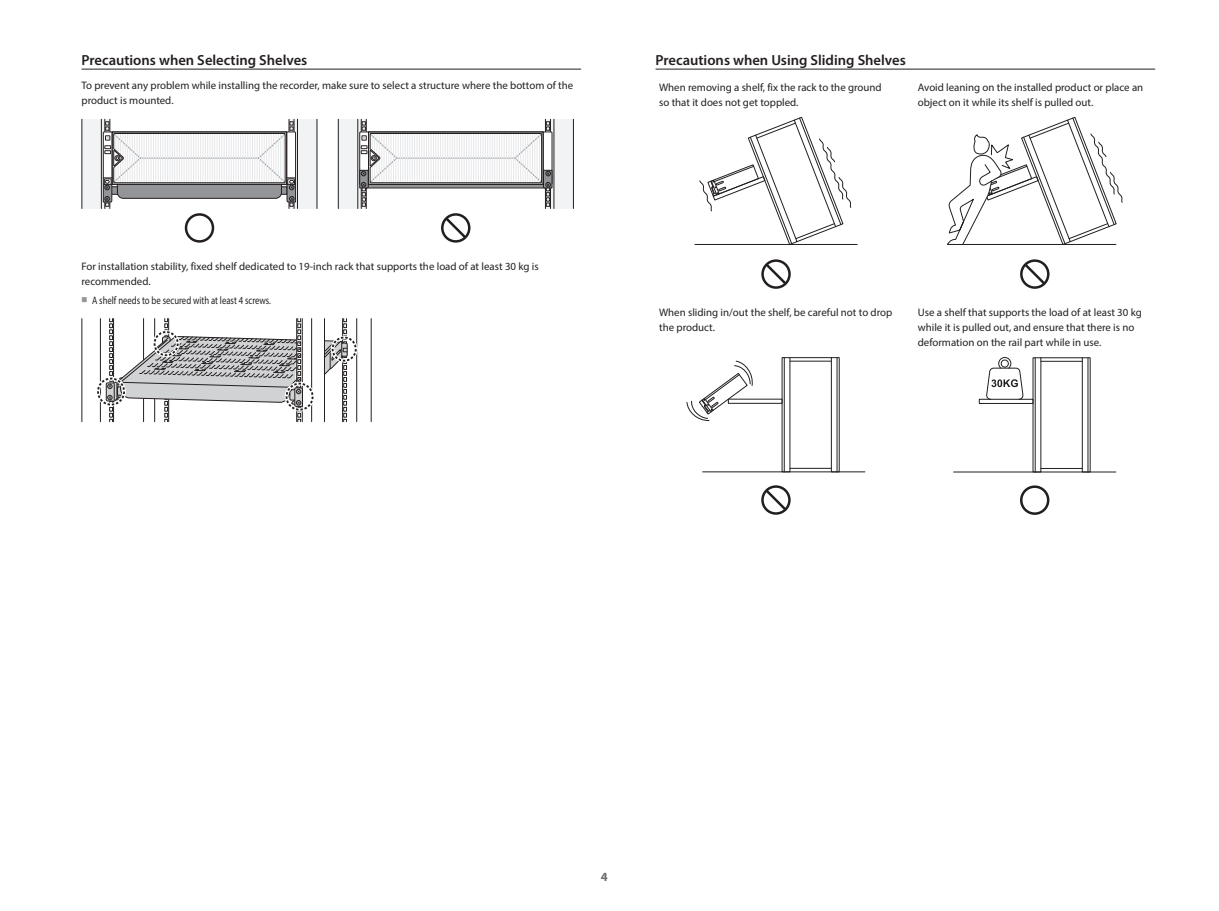
<style>
.page{position:relative;width:1219px;height:911px;background:#fff}
.page>*{position:absolute;margin:0;border:0;box-sizing:border-box;transform-origin:0 0}
.t1{font:600 14.62px "Myriad Pro";color:#231f20}
.t2{font:700 12.5px "Myriad Pro";color:#6c6d70}
.t3{font:10.88px/15px "Myriad Pro";color:#231f20}
.t4{font:10.88px "Myriad Pro";color:#231f20;scale:.8 1}
.s1{font-family:"Noto Sans CJ Kkr";font-size:6.25px;color:#939598}
</style>
<div class="page">
<hr style="left:81px;top:69px;width:500px;height:1px;background:#231f20">
<div style="left:82px;top:119px;width:28px;height:89px;background:#f2f3f4"></div>
<div style="left:289px;top:119px;width:28px;height:89px;background:#f2f3f4"></div>
<hr style="left:109px;top:119px;width:1px;height:89px;background:#231f20">
<hr style="left:81px;top:119px;width:1px;height:89px;background:#231f20">
<hr style="left:105px;top:119px;width:1px;height:89px;background:#231f20">
<hr style="left:289px;top:119px;width:1px;height:89px;background:#231f20">
<hr style="left:317px;top:119px;width:1px;height:89px;background:#231f20">
<hr style="left:297px;top:119px;width:1px;height:89px;background:#231f20">
<hr style="left:294px;top:119px;width:1px;height:89px;background:#231f20">
<hr style="left:101px;top:119px;width:1px;height:89px;background:#231f20">
<svg style="left:103px;top:121px;width:193px;height:85px"></svg>
<div style="left:185px;top:213px;width:29px;height:30px;border:2px solid #231f20;border-radius:50%"></div>
<div style="left:441px;top:213px;width:29px;height:30px;border:2px solid #231f20;border-radius:50%"></div>
<svg style="left:443px;top:215px;width:26px;height:26px"></svg>
<div style="left:338px;top:119px;width:28px;height:89px;background:#f2f3f4"></div>
<div style="left:545px;top:119px;width:28px;height:89px;background:#f2f3f4"></div>
<hr style="left:554px;top:119px;width:1px;height:89px;background:#231f20">
<hr style="left:358px;top:119px;width:1px;height:89px;background:#231f20">
<hr style="left:366px;top:119px;width:1px;height:89px;background:#231f20">
<hr style="left:338px;top:119px;width:1px;height:89px;background:#231f20">
<hr style="left:361px;top:119px;width:1px;height:89px;background:#231f20">
<hr style="left:545px;top:119px;width:1px;height:89px;background:#231f20">
<hr style="left:573px;top:119px;width:1px;height:89px;background:#231f20">
<hr style="left:550px;top:119px;width:1px;height:89px;background:#231f20">
<svg style="left:359px;top:121px;width:194px;height:85px"></svg>
<hr style="left:81px;top:318px;width:1px;height:104px;background:#231f20">
<hr style="left:100px;top:318px;width:1px;height:104px;background:#231f20">
<hr style="left:371px;top:318px;width:1px;height:104px;background:#231f20">
<hr style="left:356px;top:318px;width:1px;height:104px;background:#231f20">
<hr style="left:311px;top:318px;width:1px;height:104px;background:#231f20">
<hr style="left:302px;top:318px;width:1px;height:104px;background:#231f20">
<div style="left:294px;top:387px;width:9px;height:20px;border:1px solid #231f20"></div>
<svg style="left:324px;top:318px;width:24px;height:104px"></svg>
<svg style="left:106px;top:318px;width:195px;height:104px"></svg>
<div style="left:96px;top:377px;width:30px;height:29px;border:4px solid #fff;border-radius:50%"></div>
<div style="left:97px;top:377px;width:28px;height:28px;border:2px dashed #231f20;border-radius:50%"></div>
<div style="left:285px;top:382px;width:29px;height:29px;border:4px solid #fff;border-radius:50%"></div>
<div style="left:286px;top:383px;width:28px;height:27px;border:2px dashed #231f20;border-radius:50%"></div>
<div style="left:331px;top:336px;width:27px;height:26px;border:4px solid #fff;border-radius:50%"></div>
<div style="left:332px;top:336px;width:25px;height:25px;border:2px dashed #231f20;border-radius:50%"></div>
<div style="left:153px;top:330px;width:27px;height:27px;border:4px solid #fff;border-radius:50%"></div>
<div style="left:154px;top:331px;width:25px;height:25px;border:2px dashed #231f20;border-radius:50%"></div>
<hr style="left:656px;top:69px;width:499px;height:1px;background:#231f20">
<div style="left:761px;top:259px;width:30px;height:30px;border:2px solid #231f20;border-radius:50%"></div>
<svg style="left:763px;top:261px;width:26px;height:26px"></svg>
<hr style="left:695px;top:244px;width:162px;height:1px;background:#231f20">
<svg style="left:699px;top:117px;width:152px;height:127px"></svg>
<div style="left:1020px;top:259px;width:29px;height:30px;border:2px solid #231f20;border-radius:50%"></div>
<svg style="left:1022px;top:261px;width:26px;height:26px"></svg>
<svg style="left:947px;top:117px;width:175px;height:128px"></svg>
<div style="left:761px;top:485px;width:30px;height:30px;border:2px solid #231f20;border-radius:50%"></div>
<svg style="left:763px;top:487px;width:26px;height:26px"></svg>
<hr style="left:703px;top:471px;width:162px;height:1px;background:#231f20">
<hr style="left:784px;top:357px;width:1px;height:115px;background:#231f20">
<div style="left:831px;top:357px;width:9px;height:115px;border:1px solid #231f20"></div>
<hr style="left:837px;top:357px;width:1px;height:115px;background:#231f20">
<div style="left:728px;top:399px;width:54px;height:5px;border:1px solid #231f20"></div>
<svg style="left:687px;top:361px;width:67px;height:60px"></svg>
<hr style="left:790px;top:357px;width:41px;height:1px;background:#231f20">
<hr style="left:790px;top:361px;width:41px;height:1px;background:#231f20">
<hr style="left:790px;top:468px;width:41px;height:1px;background:#231f20">
<div style="left:1020px;top:485px;width:29px;height:30px;border:2px solid #231f20;border-radius:50%"></div>
<hr style="left:954px;top:471px;width:162px;height:1px;background:#231f20">
<hr style="left:1035px;top:358px;width:1px;height:114px;background:#231f20">
<div style="left:1082px;top:357px;width:8px;height:115px;border:1px solid #231f20"></div>
<hr style="left:1041px;top:468px;width:41px;height:1px;background:#231f20">
<hr style="left:1041px;top:357px;width:41px;height:1px;background:#231f20">
<hr style="left:1041px;top:361px;width:41px;height:1px;background:#231f20">
<hr style="left:1088px;top:358px;width:1px;height:114px;background:#231f20">
<div style="left:979px;top:399px;width:54px;height:5px;border:1px solid #231f20"></div>
<svg style="left:986px;top:357px;width:38px;height:43px"></svg>
<h1 class="t1" style="left:81px;top:51px;width:227px">Precautions when Selecting Shelves</h1>
<p class="t3" style="left:81px;top:78px;width:493px">To prevent any problem while installing the recorder, make sure to select a structure where the bottom of the product is mounted.</p>
<p class="t3" style="left:81px;top:259px;width:459px">For installation stability, fixed shelf dedicated to 19-inch rack that supports the load of at least 30 kg is recommended.</p>
<p class="t4" style="left:81px;top:293px;width:238px"><span class="s1">■</span> A shelf needs to be secured with at least 4 screws.</p>
<h1 class="t1" style="left:656px;top:51px;width:252px">Precautions when Using Sliding Shelves</h1>
<p class="t3" style="left:659px;top:80px;width:224px">When removing a shelf, fix the rack to the ground so that it does not get toppled.</p>
<p class="t3" style="left:918px;top:80px;width:227px">Avoid leaning on the installed product or place an object on it while its shelf is pulled out.</p>
<p class="t3" style="left:659px;top:305px;width:235px">When sliding in/out the shelf, be careful not to drop the product.</p>
<p class="t3" style="left:918px;top:305px;width:226px">Use a shelf that supports the load of at least 30 kg while it is pulled out, and ensure that there is no deformation on the rail part while in use.</p>
<p class="t2" style="left:601px;top:869px;width:8px">4</p>
</div>
